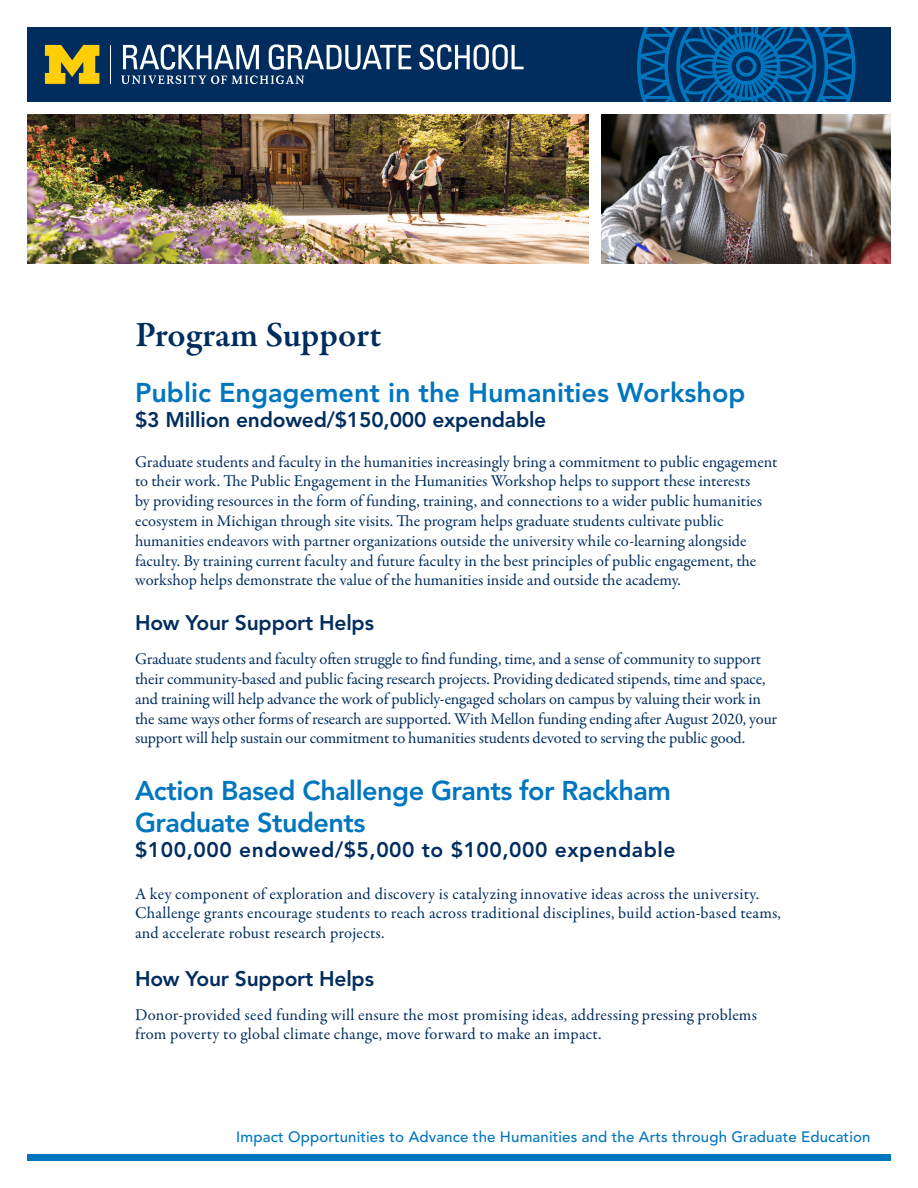
<style>
.page{position:relative;width:918px;height:1188px;background:#fff}
.page>*{position:absolute;margin:0;border:0;box-sizing:border-box;transform-origin:0 0}
.t1{font:600 36px "Garamond Premr Pro";color:#002d5e}
.t2{font:800 27px/32.4px "Avenir LT Std";letter-spacing:-.02em;color:#0076be}
.t3{font:800 27px "Avenir LT Std";color:#0076be}
.t4{font:800 21px "Avenir LT Std";letter-spacing:-.01em;color:#002d5e}
.t5{font:800 21px "Avenir LT Std";letter-spacing:.025em;color:#002d5e}
.t6{font:16.5px/19.8px "Garamond Premr Pro";color:#002d5e}
.t7{font:500 15px "Avenir LT Std";letter-spacing:.01em;color:#0076be}
</style>
<div class="page">
<div style="left:27px;top:1155px;width:864px;height:6px;background:#0076be"></div>
<div style="left:27px;top:27px;width:864px;height:75px;background:#002d5e"></div>
<svg style="left:419px;top:44px;width:105px;height:26px"></svg>
<hr style="left:110px;top:45px;width:1px;height:39px;background:#fff">
<svg style="left:45px;top:45px;width:54px;height:39px"></svg>
<svg style="left:121px;top:44px;width:290px;height:40px"></svg>
<svg style="left:637px;top:27px;width:218px;height:75px"></svg>
<img style="left:27px;top:114px;width:562px;height:150px">
<img style="left:602px;top:114px;width:289px;height:150px">
<p class="t1" style="left:135px;top:313px;width:248px">Program Support</p>
<p class="t3" style="left:135px;top:376px;width:612px">Public Engagement in the Humanities Workshop</p>
<p class="t4" style="left:135px;top:407px;width:413px">$3 Million endowed/$150,000 expendable</p>
<p class="t6" style="left:135px;top:452px;width:644px">Graduate students and faculty in the humanities increasingly bring a commitment to public engagement to their work. The Public Engagement in the Humanities Workshop helps to support these interests<br>by providing resources in the form of funding, training, and connections to a wider public humanities ecosystem in Michigan through site visits. The program helps graduate students cultivate public humanities endeavors with partner organizations outside the university while co-learning alongside faculty. By training current faculty and future faculty in the best principles of public engagement, the workshop helps demonstrate the value of the humanities inside and outside the academy.</p>
<p class="t4" style="left:135px;top:611px;width:241px">How Your Support Helps</p>
<p class="t6" style="left:135px;top:650px;width:644px">Graduate students and faculty often struggle to find funding, time, and a sense of community to support their community-based and public facing research projects. Providing dedicated stipends, time and space, and training will help advance the work of publicly-engaged scholars on campus by valuing their work in the same ways other forms of research are supported. With Mellon funding ending after August 2020, your support will help sustain our commitment to humanities students devoted to serving the public good.</p>
<p class="t2" style="left:135px;top:774px;width:537px">Action Based Challenge Grants for Rackham<br>Graduate Students</p>
<p class="t5" style="left:135px;top:838px;width:542px">$100,000 endowed/$5,000 to $100,000 expendable</p>
<p class="t6" style="left:135px;top:884px;width:647px">A key component of exploration and discovery is catalyzing innovative ideas across the university.<br>Challenge grants encourage students to reach across traditional disciplines, build action-based teams, and accelerate robust research projects.</p>
<p class="t4" style="left:135px;top:966px;width:241px">How Your Support Helps</p>
<p class="t6" style="left:135px;top:1005px;width:623px">Donor-provided seed funding will ensure the most promising ideas, addressing pressing problems from poverty to global climate change, move forward to make an impact.</p>
<p class="t7" style="left:236px;top:1128px;width:636px">Impact Opportunities to Advance the Humanities and the Arts through Graduate Education</p>
</div>
